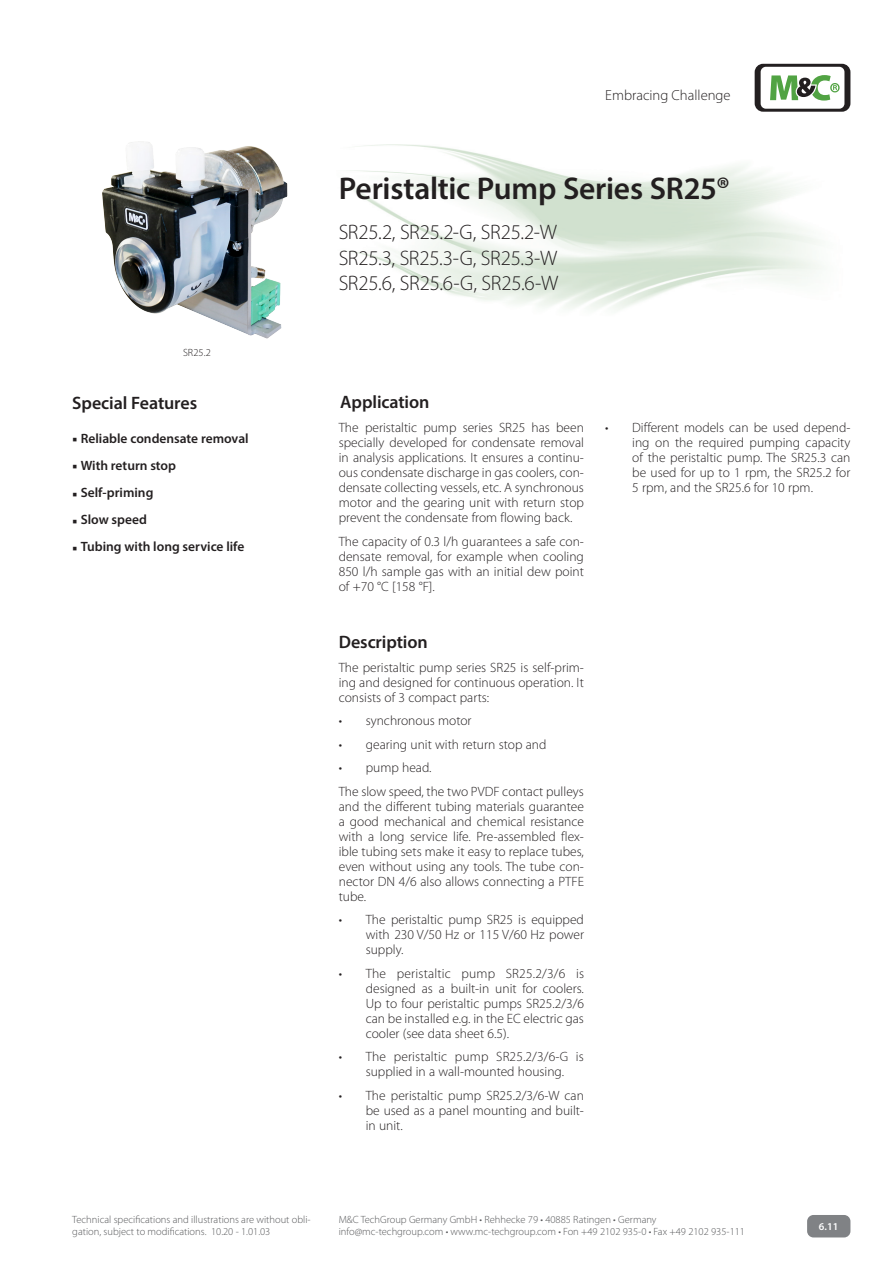
<style>
.page{position:relative;width:893px;height:1263px;background:#fff}
.page>*{position:absolute;margin:0;border:0;box-sizing:border-box;transform-origin:0 0}
._1_-1_Titel_Headline{font:600 31.5px "Myriad Pro";letter-spacing:-.01em;color:#231f20}
._1_-_1_Titel_Subhead{font:300 21px "Myriad Pro";letter-spacing:-.01em;color:#231f20}
._1_-_3_Body_HL{font:600 18px "Myriad Pro";letter-spacing:-.005em;color:#231f20}
._1_-_2_Kasten_Headli{font:600 18px "Myriad Pro";letter-spacing:-.005em;color:#231f20}
.t1{font:300 14.7px "Myriad Pro";color:#231f20}
._1_-_3_Body_Text_E{font:300 13.5px/15px "Myriad Pro";color:#231f20;text-align:justify}
.t2{font:600 13.5px "Myriad Pro";color:#231f20}
._1_-_4_Footer{font:300 10.5px/12px "Myriad Pro";color:#57585a}
._1_-_1_Bildunterschr{font:300 10.5px "Myriad Pro";color:#231f20}
._1_-_4_Footer-2{font:600 10.5px "Myriad Pro";color:#fff}
</style>
<div class="page">
<svg style="left:755px;top:64px;width:95px;height:48px"></svg>
<img style="left:346px;top:144px;width:476px;height:167px">
<div style="left:807px;top:1215px;width:43px;height:22px;background:#808285;border-radius:6px"></div>
<img style="left:102px;top:141px;width:186px;height:198px">
<p class="_1_-_1_Bildunterschr" style="left:183px;top:346px;width:29px">SR25.2</p>
<p class="_1_-_2_Kasten_Headli" style="left:72px;top:391px;width:127px">Special Features</p>
<p class="t2" style="left:81px;top:430px;width:169px">Reliable condensate removal</p>
<p class="t2" style="left:81px;top:457px;width:97px">With return stop</p>
<p class="t2" style="left:81px;top:484px;width:74px">Self-priming</p>
<p class="t2" style="left:81px;top:511px;width:68px">Slow speed</p>
<p class="t2" style="left:81px;top:538px;width:165px">Tubing with long service life</p>
<p class="t1" style="left:605px;top:87px;width:127px">Embracing Challenge</p>
<p class="_1_-1_Titel_Headline" style="left:339px;top:168px;width:393px">Peristaltic Pump Series SR25®</p>
<p class="_1_-_1_Titel_Subhead" style="left:339px;top:220px;width:220px">SR25.2, SR25.2-G, SR25.2-W</p>
<p class="_1_-_1_Titel_Subhead" style="left:339px;top:245px;width:220px">SR25.3, SR25.3-G, SR25.3-W</p>
<p class="_1_-_1_Titel_Subhead" style="left:339px;top:271px;width:221px">SR25.6, SR25.6-G, SR25.6-W</p>
<p class="_1_-_3_Body_HL" style="left:340px;top:391px;width:91px">Application</p>
<p class="_1_-_3_Body_Text_E" style="left:339px;top:420px;width:247px">The peristaltic pump series SR25 has been specially developed for condensate removal in analysis applications. It ensures a continu&shy;ous condensate discharge in gas coolers, con&shy;densate collecting vessels, etc. A synchronous motor and the gearing unit with return stop prevent the condensate from flowing back.</p>
<p class="_1_-_3_Body_Text_E" style="left:339px;top:533px;width:247px">The capacity of 0.3 l/h guarantees a safe con&shy;densate removal, for example when cooling 850 l/h sample gas with an initial dew point of +70 °C [158 °F].</p>
<p class="_1_-_3_Body_HL" style="left:339px;top:631px;width:91px">Description</p>
<p class="_1_-_3_Body_Text_E" style="left:339px;top:660px;width:247px">The peristaltic pump series SR25 is self-prim&shy;ing and designed for continuous operation. It consists of 3 compact parts:</p>
<p class="_1_-_3_Body_Text_E" style="left:339px;top:713px;width:134px">• synchronous motor</p>
<p class="_1_-_3_Body_Text_E" style="left:339px;top:737px;width:209px">• gearing unit with return stop and</p>
<p class="_1_-_3_Body_Text_E" style="left:339px;top:760px;width:94px">• pump head.</p>
<p class="_1_-_3_Body_Text_E" style="left:339px;top:784px;width:247px">The slow speed, the two PVDF contact pulleys and the different tubing materials guarantee a good mechanical and chemical resistance with a long service life. Pre-assembled flex&shy;ible tubing sets make it easy to replace tubes, even without using any tools. The tube con&shy;nector DN 4/6 also allows connecting a PTFE tube.</p>
<p class="_1_-_3_Body_Text_E" style="left:366px;top:912px;width:220px;text-indent:-27px">• The peristaltic pump SR25 is equipped with 230 V/50 Hz or 115 V/60 Hz power supply.</p>
<p class="_1_-_3_Body_Text_E" style="left:366px;top:966px;width:220px;text-indent:-27px">• The peristaltic pump SR25.2/3/6 is designed as a built-in unit for coolers.<br>Up to four peristaltic pumps SR25.2/3/6 can be installed e.g. in the EC electric gas cooler (see data sheet 6.5).</p>
<p class="_1_-_3_Body_Text_E" style="left:339px;top:1049px;width:247px;text-align:center">• The peristaltic pump SR25.2/3/6-G is supplied in a wall-mounted housing.</p>
<p class="_1_-_3_Body_Text_E" style="left:366px;top:1088px;width:220px;text-indent:-27px">• The peristaltic pump SR25.2/3/6-W can be used as a panel mounting and built&shy;in unit.</p>
<p class="_1_-_3_Body_Text_E" style="left:632px;top:420px;width:220px;text-indent:-27px">• Different models can be used depend&shy;ing on the required pumping capacity of the peristaltic pump. The SR25.3 can be used for up to 1 rpm, the SR25.2 for 5 rpm, and the SR25.6 for 10 rpm.</p>
<p class="_1_-_4_Footer" style="left:72px;top:1213px;width:240px">Technical specifications and illustrations are without obli&shy;gation, subject to modifications. 10.20 - 1.01.03</p>
<p class="_1_-_4_Footer" style="left:339px;top:1213px;width:408px">M&amp;C TechGroup Germany GmbH • Rehhecke 79 • 40885 Ratingen • Germany info@mc-techgroup.com • www.mc-techgroup.com • Fon +49 2102 935-0 • Fax +49 2102 935-111</p>
<p class="_1_-_4_Footer-2" style="left:819px;top:1220px;width:21px">6.11</p>
</div>
